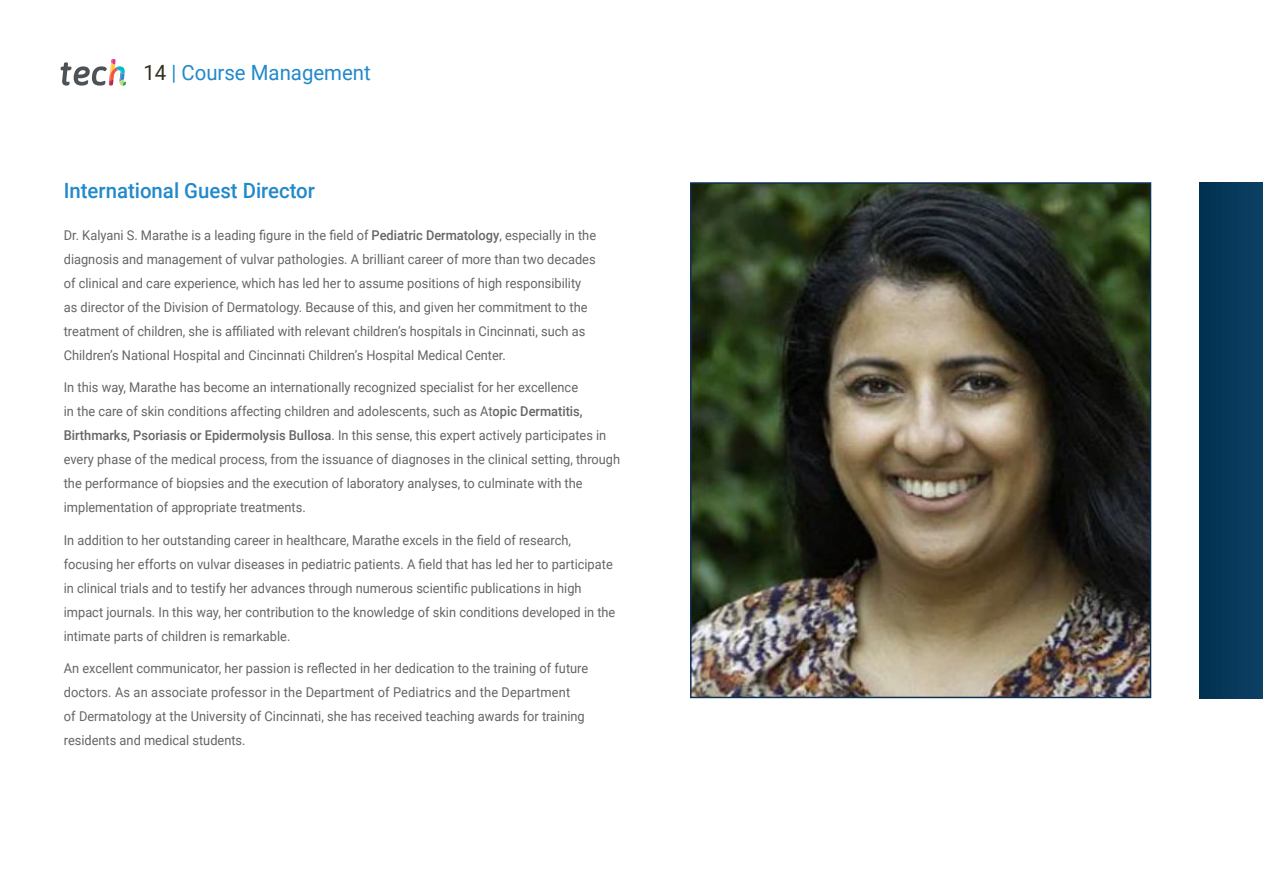
<style>
.page{position:relative;width:1263px;height:893px;background:#fff}
.page>*{position:absolute;margin:0;border:0;box-sizing:border-box;transform-origin:0 0}
.t1{font:500 21px "Roboto";color:#2289ca}
.t2{font:21px "Roboto";color:#2289ca}
.t3{font:13.5px/24px "Roboto";color:#656565;scale:.95 1}
.s1{color:#312e20}
.s2{font-weight:500}
</style>
<div class="page">
<svg style="left:61px;top:59px;width:65px;height:27px"></svg>
<img style="left:693px;top:185px;width:455px;height:510px">
<div style="left:690px;top:182px;width:461px;height:516px;border:2px solid #0d3151"></div>
<div style="left:1199px;top:182px;width:64px;height:516px;background:#06385a"></div>
<h1 class="t2" style="left:144px;top:57px;width:229px"><span class="s1">14</span> | Course Management</h1>
<h1 class="t1" style="left:64px;top:176px;width:253px">International Guest Director</h1>
<p class="t3" style="left:64px;top:222px;width:562px">Dr. Kalyani S. Marathe is a leading figure in the field of <span class="s2">Pediatric Dermatology</span>, especially in the diagnosis and management of vulvar pathologies. A brilliant career of more than two decades of clinical and care experience, which has led her to assume positions of high responsibility as director of the Division of Dermatology. Because of this, and given her commitment to the treatment of children, she is affiliated with relevant children’s hospitals in Cincinnati, such as Children’s National Hospital and Cincinnati Children’s Hospital Medical Center.</p>
<p class="t3" style="left:64px;top:375px;width:587px">In this way, Marathe has become an internationally recognized specialist for her excellence<br>in the care of skin conditions affecting children and adolescents, such as At<span class="s2">opic Dermatitis, Birthmarks, Psoriasis or Epidermolysis Bullosa</span>. In this sense, this expert actively participates in every phase of the medical process, from the issuance of diagnoses in the clinical setting, through the performance of biopsies and the execution of laboratory analyses, to culminate with the implementation of appropriate treatments.</p>
<p class="t3" style="left:64px;top:527px;width:582px">In addition to her outstanding career in healthcare, Marathe excels in the field of research, focusing her efforts on vulvar diseases in pediatric patients. A field that has led her to participate in clinical trials and to testify her advances through numerous scientific publications in high impact journals. In this way, her contribution to the knowledge of skin conditions developed in the intimate parts of children is remarkable.</p>
<p class="t3" style="left:64px;top:656px;width:554px">An excellent communicator, her passion is reflected in her dedication to the training of future doctors. As an associate professor in the Department of Pediatrics and the Department<br>of Dermatology at the University of Cincinnati, she has received teaching awards for training residents and medical students.</p>
</div>
